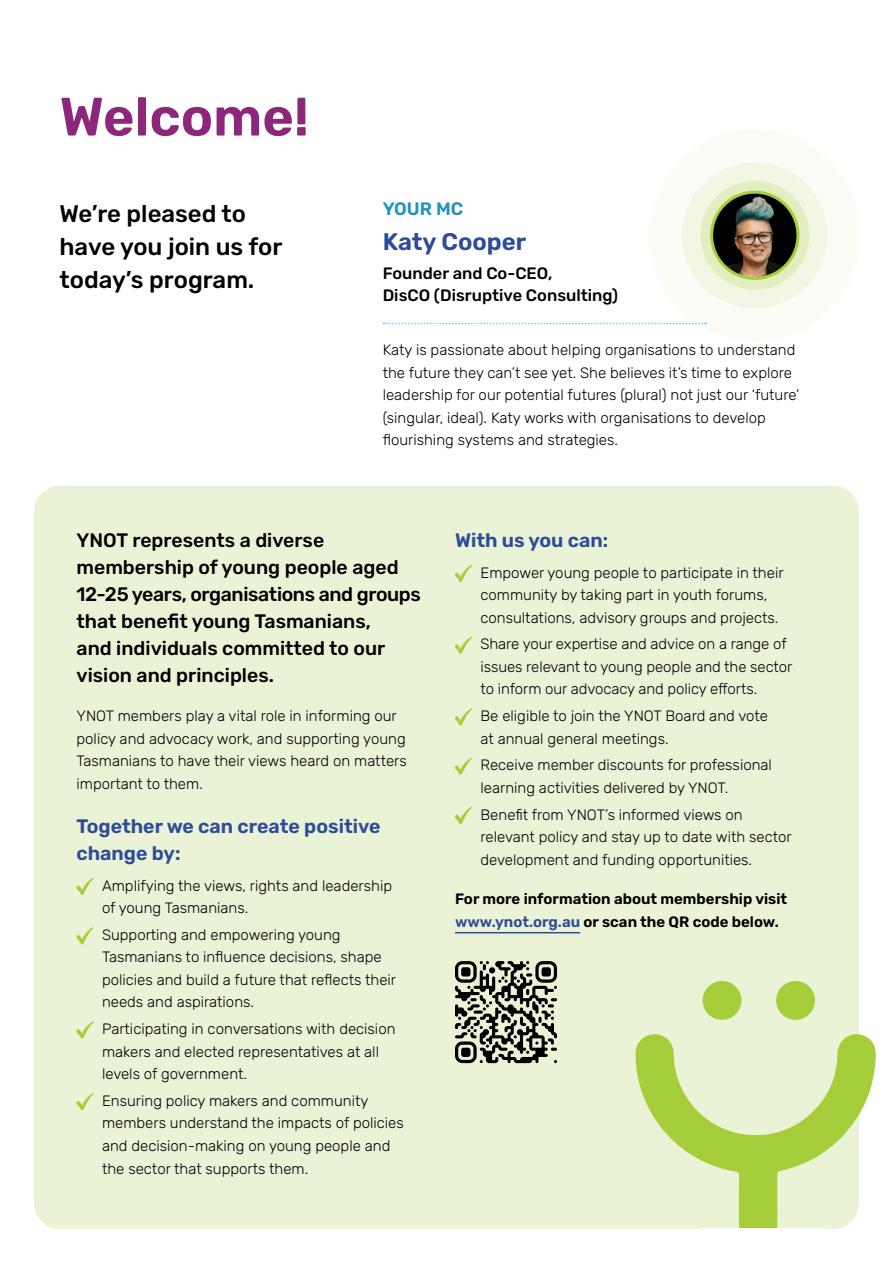
<style>
.page{position:relative;width:893px;height:1263px;background:#fff}
.page>*{position:absolute;margin:0;border:0;box-sizing:border-box;transform-origin:0 0}
.t1{font:600 54px "Rubik";color:#8d277b}
.t2{font:500 24px/33px "Rubik";color:#000}
.t3{font:600 24px "Rubik";color:#2d4b9b}
.t4{font:500 19.5px/27px "Rubik";color:#000}
.t5{font:600 19.5px/27px "Rubik";color:#2d4b9b}
.t6{font:600 18px "Rubik";color:#2493bd}
.t7{font:500 16.5px/22.5px "Rubik";color:#000}
.t8{font:300 15px/22.5px "Rubik";color:#000}
.t9{font:600 15px/22.5px "Rubik";color:#000}
.s1{color:#2d4b9b}
</style>
<div class="page">
<div style="left:649px;top:129px;width:212px;height:212px;background:#fafcf5;border-radius:50%"></div>
<div style="left:682px;top:162px;width:146px;height:146px;background:#f1f7e2;border-radius:50%"></div>
<div style="left:700px;top:181px;width:109px;height:109px;background:#e2eec1;border-radius:50%"></div>
<img style="left:712px;top:193px;width:86px;height:85px">
<div style="left:710px;top:191px;width:89px;height:89px;border:3px solid #a6ce3a;border-radius:50%"></div>
<svg style="left:383px;top:323px;width:323px;height:1px"></svg>
<div style="left:34px;top:486px;width:825px;height:743px;background:#eaf3d5;border-radius:26px"></div>
<svg style="left:76px;top:878px;width:18px;height:17px"></svg>
<svg style="left:76px;top:927px;width:18px;height:17px"></svg>
<svg style="left:76px;top:1021px;width:18px;height:17px"></svg>
<svg style="left:76px;top:1093px;width:18px;height:17px"></svg>
<hr style="left:455px;top:932px;width:125px;height:1px;background:#2d4b9b">
<svg style="left:455px;top:565px;width:17px;height:17px"></svg>
<svg style="left:455px;top:636px;width:17px;height:18px"></svg>
<svg style="left:455px;top:708px;width:17px;height:17px"></svg>
<svg style="left:455px;top:757px;width:17px;height:18px"></svg>
<svg style="left:455px;top:807px;width:17px;height:17px"></svg>
<svg style="left:635px;top:1034px;width:241px;height:195px"></svg>
<div style="left:776px;top:981px;width:39px;height:39px;background:#a6ce3a;border-radius:50%"></div>
<div style="left:703px;top:981px;width:38px;height:39px;background:#a6ce3a;border-radius:50%"></div>
<svg style="left:455px;top:961px;width:102px;height:102px"></svg>
<h1 class="t1" style="left:60px;top:86px;width:251px">Welcome!</h1>
<h2 class="t2" style="left:60px;top:198px;width:224px">We’re pleased to have you join us for today’s program.</h2>
<p class="t6" style="left:383px;top:199px;width:82px">YOUR MC</p>
<h2 class="t3" style="left:383px;top:228px;width:145px">Katy Cooper</h2>
<p class="t7" style="left:383px;top:262px;width:237px">Founder and Co-CEO,<br>DisCO (Disruptive Consulting)</p>
<p class="t8" style="left:383px;top:339px;width:418px">Katy is passionate about helping organisations to understand the future they can’t see yet. She believes it’s time to explore leadership for our potential futures (plural) not just our ‘future’ (singular, ideal). Katy works with organisations to develop flourishing systems and strategies.</p>
<h3 class="t4" style="left:77px;top:527px;width:346px">YNOT represents a diverse membership of young people aged<br>12-25 years, organisations and groups that benefit young Tasmanians,<br>and individuals committed to our vision and principles.</h3>
<p class="t8" style="left:77px;top:705px;width:332px">YNOT members play a vital role in informing our policy and advocacy work, and supporting young Tasmanians to have their views heard on matters important to them.</p>
<h3 class="t5" style="left:77px;top:813px;width:306px">Together we can create positive change by:</h3>
<p class="t8" style="left:102px;top:875px;width:292px">Amplifying the views, rights and leadership of young Tasmanians.</p>
<p class="t8" style="left:102px;top:924px;width:296px">Supporting and empowering young Tasmanians to influence decisions, shape policies and build a future that reflects their needs and aspirations.</p>
<p class="t8" style="left:102px;top:1018px;width:295px">Participating in conversations with decision makers and elected representatives at all levels of government.</p>
<p class="t8" style="left:102px;top:1090px;width:303px">Ensuring policy makers and community members understand the impacts of policies and decision-making on young people and the sector that supports them.</p>
<h3 class="t5" style="left:455px;top:527px;width:155px">With us you can:</h3>
<p class="t8" style="left:480px;top:562px;width:305px">Empower young people to participate in their community by taking part in youth forums, consultations, advisory groups and projects.</p>
<p class="t8" style="left:480px;top:633px;width:313px">Share your expertise and advice on a range of issues relevant to young people and the sector to inform our advocacy and policy efforts.</p>
<p class="t8" style="left:480px;top:705px;width:289px">Be eligible to join the YNOT Board and vote at annual general meetings.</p>
<p class="t8" style="left:480px;top:754px;width:293px">Receive member discounts for professional learning activities delivered by YNOT.</p>
<p class="t8" style="left:480px;top:804px;width:313px">Benefit from YNOT’s informed views on relevant policy and stay up to date with sector development and funding opportunities.</p>
<p class="t9" style="left:455px;top:888px;width:334px">For more information about membership visit <span class="s1">www.ynot.org.au</span> or scan the QR code below.</p>
</div>
